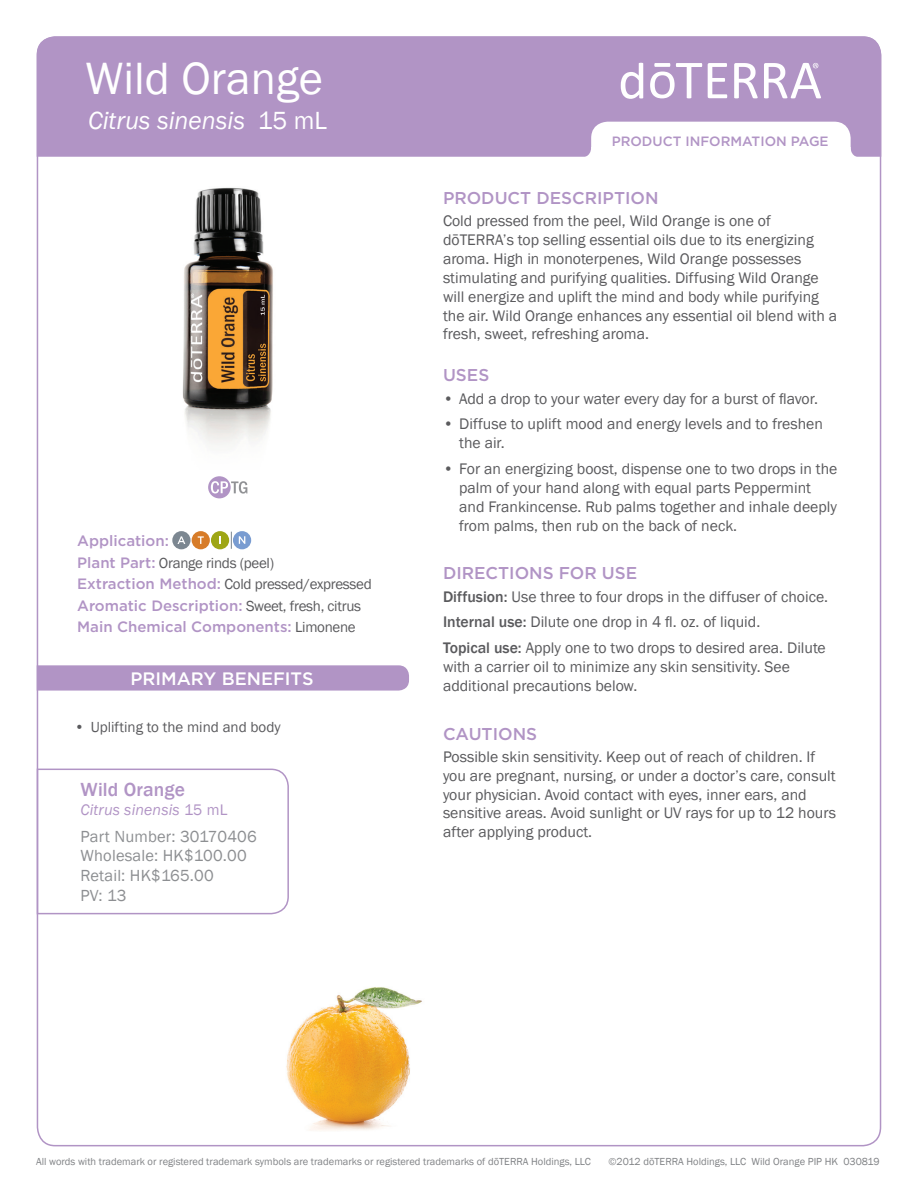
<style>
.page{position:relative;width:918px;height:1188px;background:#fff}
.page>*{position:absolute;margin:0;border:0;box-sizing:border-box;transform-origin:0 0}
.Main_H1{font:46.5px "Franklin Gothic";color:#fff}
.Main_H2{font:italic 25.5px "Franklin Gothic";color:#fff}
.Tag_H1{font:500 19.5px "Franklin Gothic";letter-spacing:.01em;color:#b194c5}
.t1{font:500 18px "Gotham";color:#fff}
.Purple_Headers{font:500 17.1px "Gotham";color:#b194c5}
.Tag_details{font:16.5px "Franklin Gothic";letter-spacing:.01em;color:#8d8f92}
.Body{font:15.75px/18.9px "Franklin Gothic";color:#5a5a5d}
.Directions_Bold_Attr{font:15.75px/18.9px "Franklin Gothic";color:#5a5a5d}
.Tag_H2{font:italic 15.75px "Franklin Gothic";letter-spacing:.01em;color:#b194c5}
.Oil_Attribute_Panel{font:500 15px "Gotham";color:#b194c5}
.Oil_Attribute_Panel-2{font:15px "Franklin Gothic";letter-spacing:-.02em;color:#5a5a5d}
.Oil_Attribute_Panel-3{font:15px "Franklin Gothic";color:#5a5a5d}
.t2{font:500 13.5px "Gotham";color:#b194c5}
.t3{font:10.5px "Franklin Gothic";color:#808285}
.s1{font-style:normal}
.s2{font-family:"Gotham";font-weight:500;color:#b194c5}
.s3{font-family:"Franklin Gothic";font-weight:400;color:#5a5a5d}
.s4{font-weight:500}
</style>
<div class="page">
<div style="left:37px;top:36px;width:844px;height:121px;background:#b194c5"></div>
<svg style="left:734px;top:63px;width:24px;height:35px"></svg>
<svg style="left:708px;top:63px;width:19px;height:35px"></svg>
<svg style="left:650px;top:63px;width:52px;height:35px"></svg>
<svg style="left:621px;top:63px;width:22px;height:36px"></svg>
<svg style="left:764px;top:63px;width:57px;height:35px"></svg>
<svg style="left:581px;top:122px;width:280px;height:35px"></svg>
<svg style="left:208px;top:476px;width:39px;height:22px"></svg>
<svg style="left:231px;top:532px;width:1px;height:17px"></svg>
<div style="left:172px;top:531px;width:19px;height:18px;background:#7c8791;border-radius:50%"></div>
<div style="left:192px;top:531px;width:18px;height:18px;background:#d77c29;border-radius:50%"></div>
<div style="left:211px;top:531px;width:18px;height:18px;background:#9ea615;border-radius:50%"></div>
<div style="left:233px;top:531px;width:18px;height:18px;background:#799cd1;border-radius:50%"></div>
<svg style="left:239px;top:536px;width:6px;height:8px"></svg>
<svg style="left:219px;top:536px;width:2px;height:8px"></svg>
<svg style="left:198px;top:536px;width:6px;height:8px"></svg>
<svg style="left:177px;top:536px;width:8px;height:8px"></svg>
<svg style="left:37px;top:665px;width:372px;height:26px;background:#b397c6"></svg>
<svg style="left:36px;top:768px;width:253px;height:147px"></svg>
<img style="left:182px;top:187px;width:91px;height:258px">
<img style="left:286px;top:987px;width:136px;height:144px">
<p class="Main_H1" style="left:85px;top:50px;width:239px">Wild Orange</p>
<p class="Main_H2" style="left:88px;top:104px;width:241px">Citrus sinensis <span class="s1">15 mL</span></p>
<p class="Oil_Attribute_Panel" style="left:77px;top:531px;width:93px">Application:</p>
<p class="Oil_Attribute_Panel-2" style="left:77px;top:553px;width:198px"><span class="s2">Plant Part:</span> Orange rinds (peel)</p>
<p class="Oil_Attribute_Panel-2" style="left:77px;top:575px;width:296px"><span class="s2">Extraction Method:</span> Cold pressed/expressed</p>
<p class="Oil_Attribute_Panel" style="left:77px;top:595px;width:285px">Aromatic Description: <span class="s3">Sweet, fresh, citrus</span></p>
<p class="Oil_Attribute_Panel" style="left:77px;top:617px;width:280px">Main Chemical Components: <span class="s3">Limonene</span></p>
<p class="t1" style="left:130px;top:667px;width:185px">PRIMARY BENEFITS</p>
<p class="Oil_Attribute_Panel-3" style="left:75px;top:718px;width:208px">• Uplifting to the mind and body</p>
<p class="Tag_H1" style="left:81px;top:777px;width:106px">Wild Orange</p>
<p class="Tag_H2" style="left:81px;top:800px;width:148px">Citrus sinensis <span class="s1">15 mL</span></p>
<p class="Tag_details" style="left:81px;top:826px;width:178px">Part Number: 30170406</p>
<p class="Tag_details" style="left:81px;top:846px;width:168px">Wholesale: HK$100.00</p>
<p class="Tag_details" style="left:81px;top:865px;width:135px">Retail: HK$165.00</p>
<p class="Tag_details" style="left:81px;top:885px;width:47px">PV: 13</p>
<p class="t2" style="left:612px;top:132px;width:218px">PRODUCT INFORMATION PAGE</p>
<p class="Purple_Headers" style="left:443px;top:187px;width:217px">PRODUCT DESCRIPTION</p>
<p class="Body" style="left:443px;top:212px;width:396px">Cold pressed from the peel, Wild Orange is one of dōTERRA’s top selling essential oils due to its energizing aroma. High in monoterpenes, Wild Orange possesses stimulating and purifying qualities. Diffusing Wild Orange will energize and uplift the mind and body while purifying the air. Wild Orange enhances any essential oil blend with a fresh, sweet, refreshing aroma.</p>
<p class="Purple_Headers" style="left:443px;top:364px;width:48px">USES</p>
<p class="Body" style="left:443px;top:389px;width:377px">• Add a drop to your water every day for a burst of flavor.</p>
<p class="Body" style="left:459px;top:415px;width:365px;text-indent:-16px">• Diffuse to uplift mood and energy levels and to freshen the air.</p>
<p class="Body" style="left:459px;top:460px;width:380px;text-indent:-16px">• For an energizing boost, dispense one to two drops in the palm of your hand along with equal parts Peppermint and Frankincense. Rub palms together and inhale deeply from palms, then rub on the back of neck.</p>
<p class="Purple_Headers" style="left:443px;top:562px;width:196px">DIRECTIONS FOR USE</p>
<p class="Directions_Bold_Attr" style="left:443px;top:587px;width:387px"><span class="s4">Diffusion:</span> Use three to four drops in the diffuser of choice.</p>
<p class="Directions_Bold_Attr" style="left:443px;top:613px;width:319px"><span class="s4">Internal use:</span> Dilute one drop in 4 fl. oz. of liquid.</p>
<p class="Directions_Bold_Attr" style="left:443px;top:639px;width:384px"><span class="s4">Topical use:</span> Apply one to two drops to desired area. Dilute with a carrier oil to minimize any skin sensitivity. See additional precautions below.</p>
<p class="Purple_Headers" style="left:443px;top:722px;width:96px">CAUTIONS</p>
<p class="Body" style="left:443px;top:747px;width:395px">Possible skin sensitivity. Keep out of reach of children. If you are pregnant, nursing, or under a doctor’s care, consult your physician. Avoid contact with eyes, inner ears, and sensitive areas. Avoid sunlight or UV rays for up to 12 hours after applying product.</p>
<p class="t3" style="left:36px;top:1155px;width:556px">All words with trademark or registered trademark symbols are trademarks or registered trademarks of dōTERRA Holdings, LLC</p>
<p class="t3" style="left:608px;top:1155px;width:273px">©2012 dōTERRA Holdings, LLC Wild Orange PIP HK 030819</p>
</div>
